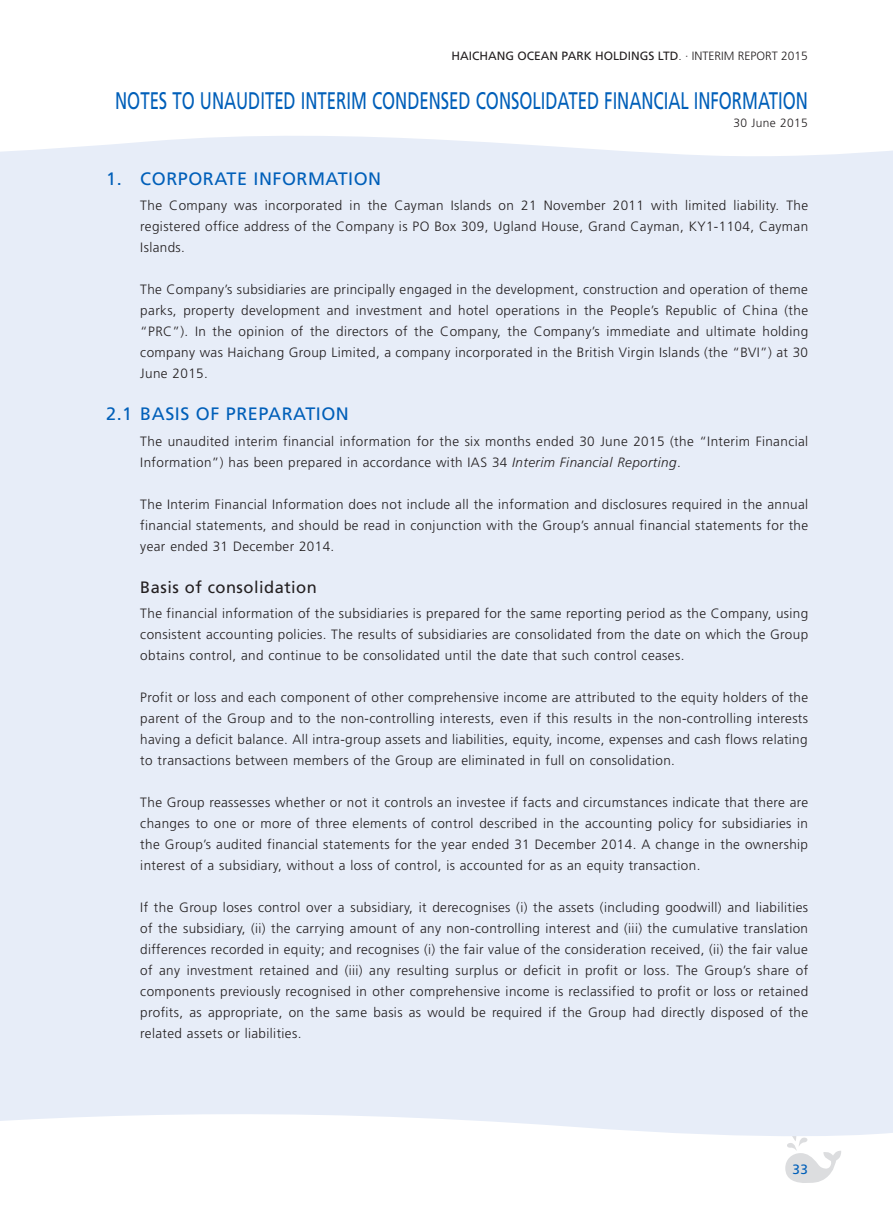
<style>
.page{position:relative;width:893px;height:1212px;background:#fff}
.page>*{position:absolute;margin:0;border:0;box-sizing:border-box;transform-origin:0 0}
.t1{font:24px "Frutiger LT Std";color:#005fb9;scale:.7 1}
.t2{font:18px "Frutiger LT Std";letter-spacing:.03em;color:#005fb9}
.t3{font:16.5px "Frutiger LT Std";letter-spacing:.03em;color:#231f20}
.t4{font:300 13.5px/21px "Frutiger LT Std";letter-spacing:.03em;color:#231f20;text-align:justify}
.t5{font:13.5px "Frutiger LT Std";color:#005fb9}
.t6{font:12px "Frutiger LT Std";color:#231f20}
.t7{font:300 12px "Frutiger LT Std";letter-spacing:.03em;color:#231f20}
.s1{font-weight:300}
.s2{font-style:italic}
</style>
<div class="page">
<svg style="left:785px;top:1148px;width:56px;height:35px"></svg>
<div style="left:0;top:136px;width:893px;height:1012px;background:#e7edf8"></div>
<p class="t6" style="left:452px;top:48px;width:358px">Haichang OCEAN PARK Holdings Ltd<span class="s1">. · INTERIM Report 2015</span></p>
<h1 class="t1" style="left:115px;top:87px;width:610px">NOTES TO UNAUDITED INTERI M CONDENSED CONSOLIDAT</h1>
<h1 class="t1" style="left:578px;top:87px;width:65px">ED FINANCIAL</h1>
<h1 class="t1" style="left:694px;top:87px;width:160px">IN FORMATION</h1>
<p class="t7" style="left:733px;top:116px;width:76px">30 June 2015</p>
<h2 class="t2" style="left:106px;top:168px;width:276px">1. CORPORATE INFORMATION</h2>
<p class="t4" style="left:140px;top:195px;width:669px">The Company was incorporated in the Cayman Islands on 21 November 2011 with limited liability. The registered office address of the Company is PO Box 309, Ugland House, Grand Cayman, KY1-1104, Cayman Islands.</p>
<p class="t4" style="left:140px;top:279px;width:669px">The Company’s subsidiaries are principally engaged in the development, construction and operation of theme parks, property development and investment and hotel operations in the People’s Republic of China (the “PRC”). In the opinion of the directors of the Company, the Company’s immediate and ultimate holding company was Haichang Group Limited, a company incorporated in the British Virgin Islands (the “BVI”) at 30<br>June 2015.</p>
<h2 class="t2" style="left:106px;top:403px;width:244px">2.1 BASIS OF PREPARATION</h2>
<p class="t4" style="left:140px;top:431px;width:669px">The unaudited interim financial information for the six months ended 30 June 2015 (the “Interim Financial<br>Information”) has been prepared in accordance with IAS 34 <span class="s2">Interim Financial Reporting</span>.</p>
<p class="t4" style="left:140px;top:494px;width:669px">The Interim Financial Information does not include all the information and disclosures required in the annual financial statements, and should be read in conjunction with the Group’s annual financial statements for the year ended 31 December 2014.</p>
<p class="t3" style="left:140px;top:577px;width:178px">Basis of consolidation</p>
<p class="t4" style="left:140px;top:603px;width:669px">The financial information of the subsidiaries is prepared for the same reporting period as the Company, using consistent accounting policies. The results of subsidiaries are consolidated from the date on which the Group obtains control, and continue to be consolidated until the date that such control ceases.</p>
<p class="t4" style="left:140px;top:687px;width:669px">Profit or loss and each component of other comprehensive income are attributed to the equity holders of the parent of the Group and to the non-controlling interests, even if this results in the non-controlling interests having a deficit balance. All intra-group assets and liabilities, equity, income, expenses and cash flows relating to transactions between members of the Group are eliminated in full on consolidation.</p>
<p class="t4" style="left:140px;top:792px;width:669px">The Group reassesses whether or not it controls an investee if facts and circumstances indicate that there are changes to one or more of three elements of control described in the accounting policy for subsidiaries in the Group’s audited financial statements for the year ended 31 December 2014. A change in the ownership interest of a subsidiary, without a loss of control, is accounted for as an equity transaction.</p>
<p class="t4" style="left:140px;top:897px;width:669px">If the Group loses control over a subsidiary, it derecognises (i) the assets (including goodwill) and liabilities of the subsidiary, (ii) the carrying amount of any non-controlling interest and (iii) the cumulative translation differences recorded in equity; and recognises (i) the fair value of the consideration received, (ii) the fair value of any investment retained and (iii) any resulting surplus or deficit in profit or loss. The Group’s share of components previously recognised in other comprehensive income is reclassified to profit or loss or retained profits, as appropriate, on the same basis as would be required if the Group had directly disposed of the related assets or liabilities.</p>
<p class="t5" style="left:792px;top:1161px;width:17px">33</p>
</div>
